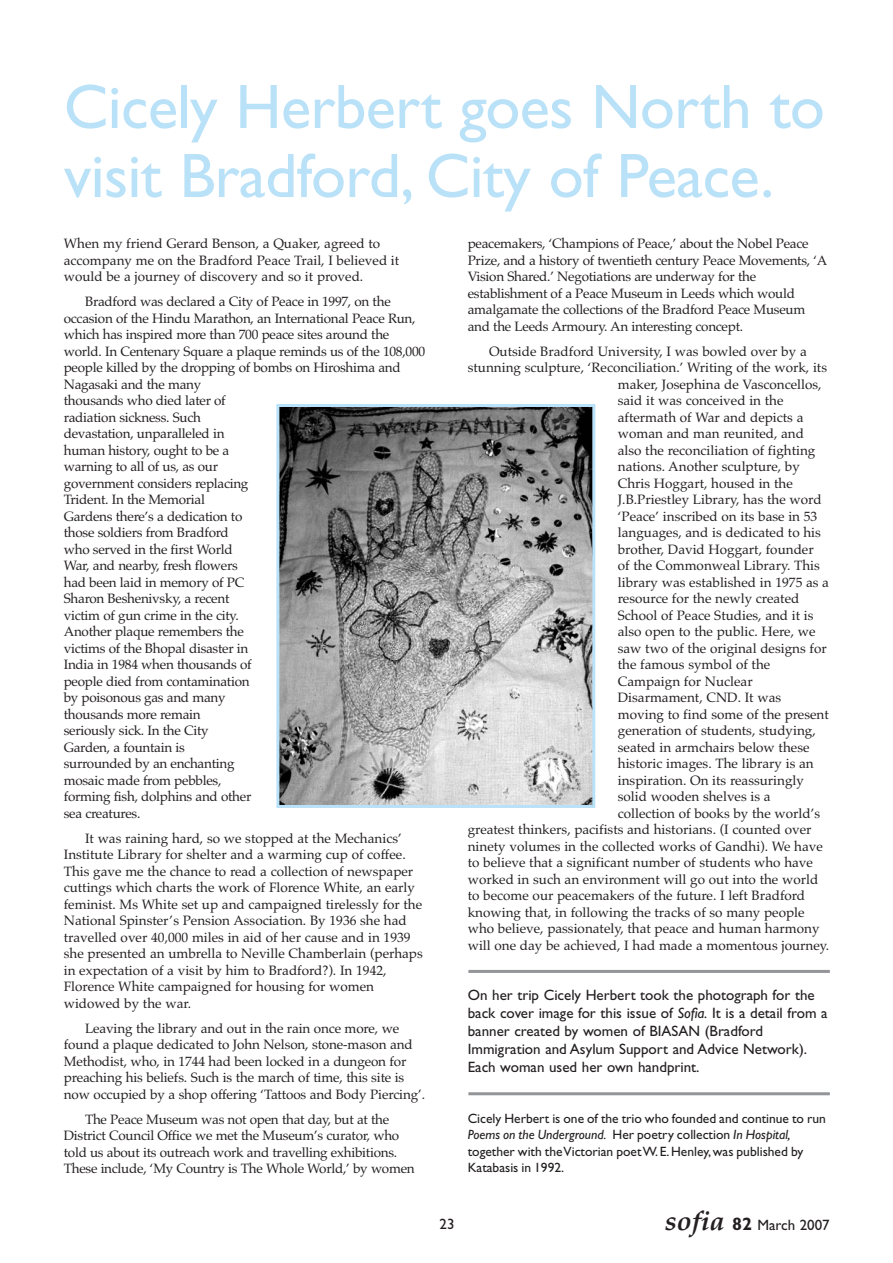
<style>
.page{position:relative;width:893px;height:1263px;background:#fff}
.page>*{position:absolute;margin:0;border:0;box-sizing:border-box;transform-origin:0 0}
.t1{font:63px/69px "Gill Sans";letter-spacing:-.01em;color:#b9e1f7}
.t2{font:15px/18px "Gill Sans";color:#231f20}
.t3{font:13.5px/16.5px "Palatino";color:#231f20}
.t4{font:13.5px/16.5px "Palatino";letter-spacing:-.02em;color:#231f20}
.t5{font:13.5px/16.5px "Gill Sans";color:#231f20}
.s1{font-style:italic}
.s2{font-family:"Palatino";font-weight:700;font-style:italic;font-size:27px}
.s3{font-weight:700;font-size:18px}
</style>
<div class="page">
<hr style="left:468px;top:970px;width:362px;height:3px;background:#939598">
<hr style="left:468px;top:1092px;width:362px;height:3px;background:#939598">
<img style="left:280px;top:408px;width:311px;height:396px">
<div style="left:276px;top:404px;width:319px;height:404px;border:3px solid #b9e1f7"></div>
<h1 class="t1" style="left:64px;top:78px;width:762px">Cicely Herbert goes North to visit Bradford, City of Peace.</h1>
<p class="t3" style="left:64px;top:235px;width:337px">When my friend Gerard Benson, a Quaker, agreed to accompany me on the Bradford Peace Trail, I believed it would be a journey of discovery and so it proved.</p>
<p class="t4" style="left:64px;top:293px;width:363px;text-indent:21px">Bradford was declared a City of Peace in 1997, on the occasion of the Hindu Marathon, an International Peace Run, which has inspired more than 700 peace sites around the world. In Centenary Square a plaque reminds us of the 108,000 people killed by the dropping of bombs on Hiroshima and<br>Nagasaki and the many<br>thousands who died later of<br>radiation sickness. Such<br>devastation, unparalleled in<br>human history, ought to be a<br>warning to all of us, as our<br>government considers replacing<br>Trident. In the Memorial<br>Gardens there’s a dedication to<br>those soldiers from Bradford<br>who served in the first World<br>War, and nearby, fresh flowers<br>had been laid in memory of PC<br>Sharon Beshenivsky, a recent<br>victim of gun crime in the city.<br>Another plaque remembers the<br>victims of the Bhopal disaster in<br>India in 1984 when thousands of<br>people died from contamination<br>by poisonous gas and many<br>thousands more remain<br>seriously sick. In the City<br>Garden, a fountain is<br>surrounded by an enchanting<br>mosaic made from pebbles,<br>forming fish, dolphins and other<br>sea creatures.</p>
<p class="t3" style="left:64px;top:830px;width:360px;text-indent:21px">It was raining hard, so we stopped at the Mechanics’ Institute Library for shelter and a warming cup of coffee.<br>This gave me the chance to read a collection of newspaper cuttings which charts the work of Florence White, an early feminist. Ms White set up and campaigned tirelessly for the National Spinster’s Pension Association. By 1936 she had travelled over 40,000 miles in aid of her cause and in 1939 she presented an umbrella to Neville Chamberlain (perhaps in expectation of a visit by him to Bradford?). In 1942, Florence White campaigned for housing for women widowed by the war.</p>
<p class="t3" style="left:64px;top:1020px;width:363px;text-indent:21px">Leaving the library and out in the rain once more, we found a plaque dedicated to John Nelson, stone-mason and Methodist, who, in 1744 had been locked in a dungeon for preaching his beliefs. Such is the march of time, this site is now occupied by a shop offering ‘Tattoos and Body Piercing’.</p>
<p class="t4" style="left:64px;top:1111px;width:352px;text-indent:21px">The Peace Museum was not open that day, but at the District Council Office we met the Museum’s curator, who told us about its outreach work and travelling exhibitions.<br>These include, ‘My Country is The Whole World,’ by women</p>
<p class="t4" style="left:468px;top:235px;width:361px">peacemakers, ‘Champions of Peace,’ about the Nobel Peace Prize, and a history of twentieth century Peace Movements, ‘A Vision Shared.’ Negotiations are underway for the establishment of a Peace Museum in Leeds which would amalgamate the collections of the Bradford Peace Museum and the Leeds Armoury. An interesting concept.</p>
<p class="t3" style="left:489px;top:343px;width:319px">Outside Bradford University, I was bowled over by a</p>
<p class="t3" style="left:468px;top:359px;width:361px">stunning sculpture, ‘Reconciliation.’ Writing of the work, its</p>
<p class="t3" style="left:618px;top:376px;width:205px">maker, Josephina de Vasconcellos,</p>
<p class="t3" style="left:618px;top:392px;width:167px">said it was conceived in the</p>
<p class="t3" style="left:618px;top:409px;width:187px">aftermath of War and depicts a</p>
<p class="t3" style="left:618px;top:425px;width:188px">woman and man reunited, and</p>
<p class="t3" style="left:618px;top:442px;width:199px">also the reconciliation of fighting</p>
<p class="t3" style="left:618px;top:458px;width:184px">nations. Another sculpture, by</p>
<p class="t3" style="left:618px;top:475px;width:177px">Chris Hoggart, housed in the</p>
<p class="t3" style="left:618px;top:491px;width:205px">J.B.Priestley Library, has the word</p>
<p class="t3" style="left:618px;top:508px;width:201px">‘Peace’ inscribed on its base in 53</p>
<p class="t3" style="left:618px;top:524px;width:205px">languages, and is dedicated to his</p>
<p class="t3" style="left:618px;top:541px;width:197px">brother, David Hoggart, founder</p>
<p class="t3" style="left:618px;top:557px;width:204px">of the Commonweal Library. This</p>
<p class="t3" style="left:618px;top:574px;width:213px">library was established in 1975 as a</p>
<p class="t3" style="left:618px;top:590px;width:183px">resource for the newly created</p>
<p class="t3" style="left:618px;top:607px;width:197px">School of Peace Studies, and it is</p>
<p class="t3" style="left:618px;top:623px;width:199px">also open to the public. Here, we</p>
<p class="t3" style="left:618px;top:640px;width:210px">saw two of the original designs for</p>
<p class="t3" style="left:618px;top:656px;width:154px">the famous symbol of the</p>
<p class="t3" style="left:618px;top:673px;width:136px">Campaign for Nuclear</p>
<p class="t3" style="left:618px;top:689px;width:165px">Disarmament, CND. It was</p>
<p class="t3" style="left:618px;top:706px;width:212px">moving to find some of the present</p>
<p class="t3" style="left:618px;top:722px;width:199px">generation of students, studying,</p>
<p class="t3" style="left:618px;top:739px;width:193px">seated in armchairs below these</p>
<p class="t3" style="left:618px;top:755px;width:197px">historic images. The library is an</p>
<p class="t3" style="left:618px;top:772px;width:188px">inspiration. On its reassuringly</p>
<p class="t3" style="left:618px;top:788px;width:154px">solid wooden shelves is a</p>
<p class="t3" style="left:618px;top:805px;width:204px">collection of books by the world’s</p>
<p class="t3" style="left:468px;top:821px;width:345px">greatest thinkers, pacifists and historians. (I counted over</p>
<p class="t3" style="left:468px;top:838px;width:357px">ninety volumes in the collected works of Gandhi). We have</p>
<p class="t3" style="left:468px;top:854px;width:347px">to believe that a significant number of students who have</p>
<p class="t3" style="left:468px;top:871px;width:352px">worked in such an environment will go out into the world</p>
<p class="t3" style="left:468px;top:887px;width:339px">to become our peacemakers of the future. I left Bradford</p>
<p class="t3" style="left:468px;top:904px;width:338px">knowing that, in following the tracks of so many people</p>
<p class="t3" style="left:468px;top:920px;width:353px">who believe, passionately, that peace and human harmony</p>
<p class="t3" style="left:468px;top:937px;width:363px">will one day be achieved, I had made a momentous journey.</p>
<p class="t2" style="left:468px;top:988px;width:361px">On her trip Cicely Herbert took the photograph for the back cover image for this issue of <span class="s1">Sofia.</span> It is a detail from a banner created by women of BIASAN (Bradford Immigration and Asylum Support and Advice Network).<br>Each woman used her own handprint.</p>
<p class="t5" style="left:468px;top:1111px;width:360px">Cicely Herbert is one of the trio who founded and continue to run <span class="s1">Poems on the Underground.</span> Her poetry collection <span class="s1">In Hospital, </span>together with the Victorian poet W.E.Henley,was published by Katabasis in 1992.</p>
<p class="t2" style="left:440px;top:1217px;width:16px">23</p>
<p class="t2" style="left:665px;top:1217px;width:167px"><span class="s2">sofia</span> <span class="s3">82</span> March 2007</p>
</div>
